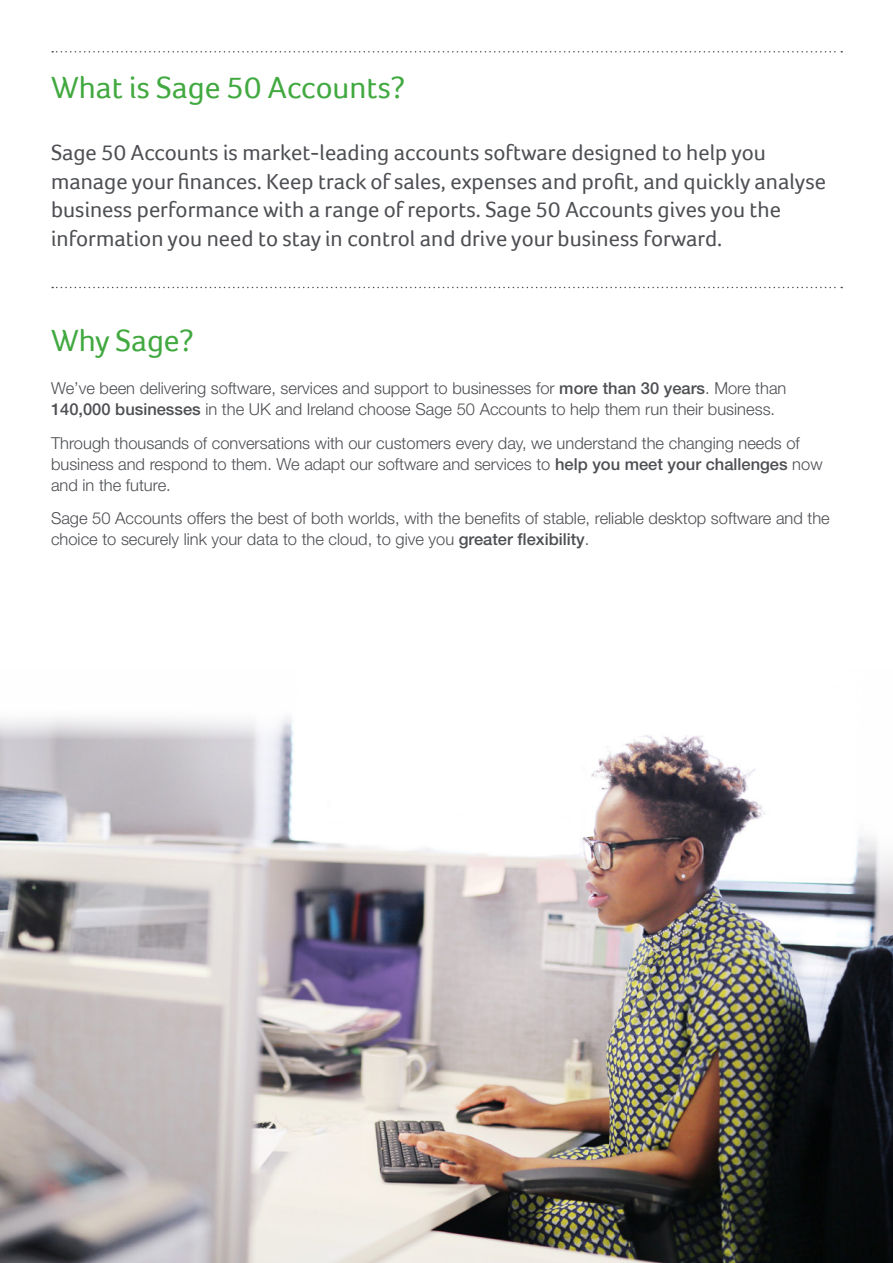
<style>
.page{position:relative;width:893px;height:1263px;background:#fff}
.page>*{position:absolute;margin:0;border:0;box-sizing:border-box;transform-origin:0 0}
.t1{font:31.5px "Foco";color:#41a940}
.t2{font:22.5px/28.5px "Foco";color:#4d4f53}
.t3{font:300 16.5px/21px "Helvetica Neue";color:#4d4f53}
.s1{font-weight:500}
</style>
<div class="page">
<svg style="left:52px;top:51px;width:790px;height:2px"></svg>
<img style="left:0;top:739px;width:893px;height:524px">
<svg style="left:52px;top:287px;width:790px;height:1px"></svg>
<div style="left:775px;top:571px;width:118px;height:337px;background:#fff"></div>
<h1 class="t1" style="left:51px;top:69px;width:355px">What is Sage 50 Accounts?</h1>
<p class="t2" style="left:51px;top:138px;width:776px">Sage 50 Accounts is market-leading accounts software designed to help you manage your finances. Keep track of sales, expenses and profit, and quickly analyse business performance with a range of reports. Sage 50 Accounts gives you the information you need to stay in control and drive your business forward.</p>
<h1 class="t1" style="left:51px;top:323px;width:144px">Why Sage?</h1>
<p class="t3" style="left:51px;top:377px;width:737px">We’ve been delivering software, services and support to businesses for <span class="s1">more than 30 years</span>. More than<br><span class="s1">140,000 businesses</span> in the UK and Ireland choose Sage 50 Accounts to help them run their business.</p>
<p class="t3" style="left:51px;top:432px;width:773px">Through thousands of conversations with our customers every day, we understand the changing needs of business and respond to them. We adapt our software and services to <span class="s1">help you meet your challenges</span> now and in the future.</p>
<p class="t3" style="left:51px;top:508px;width:780px">Sage 50 Accounts offers the best of both worlds, with the benefits of stable, reliable desktop software and the choice to securely link your data to the cloud, to give you <span class="s1">greater flexibility</span>.</p>
</div>
